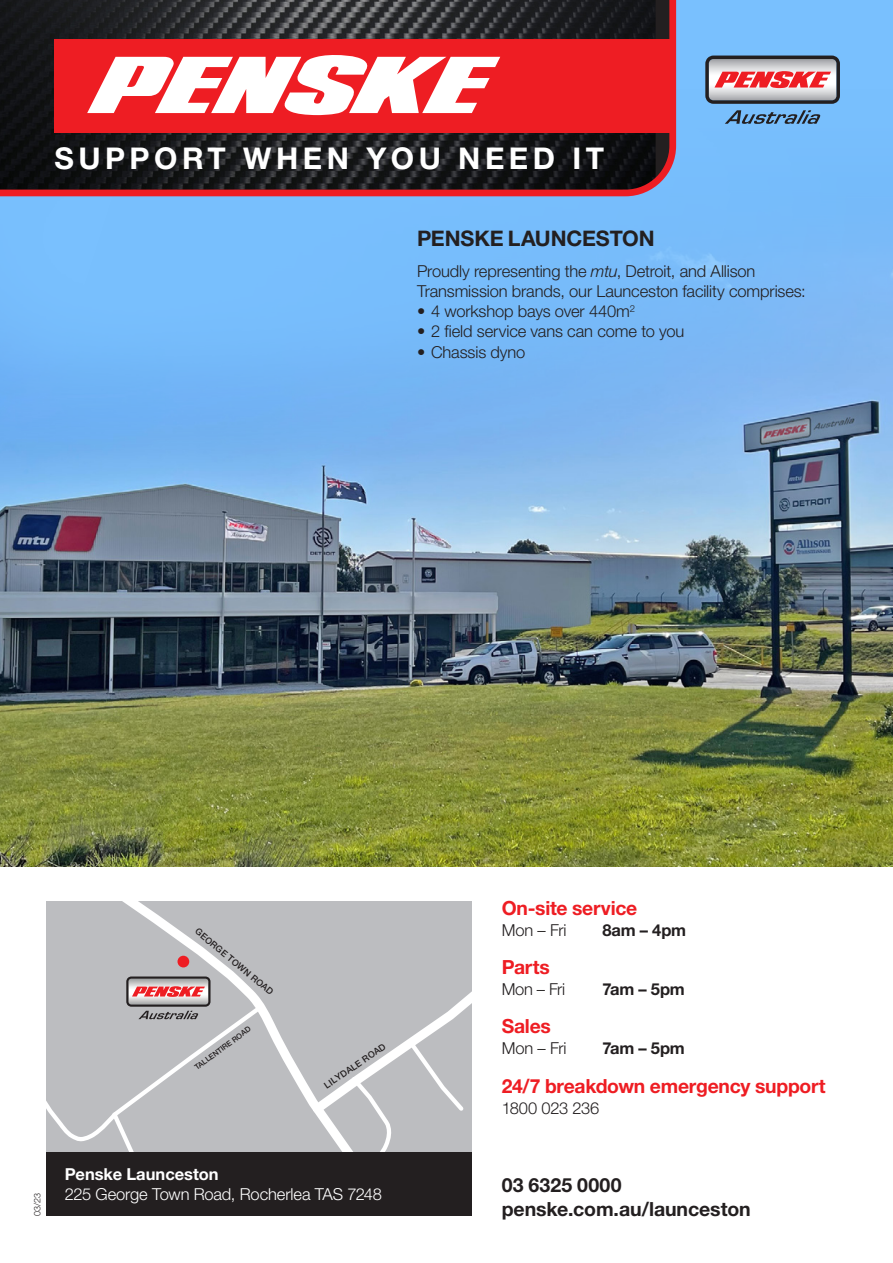
<style>
.page{position:relative;width:893px;height:1263px;background:#fff}
.page>*{position:absolute;margin:0;border:0;box-sizing:border-box;transform-origin:0 0}
.Main_heading{font:700 30px "Helvetica Neue LT Pro";letter-spacing:.15em;color:#fff}
.Bullets{font:700 21.45px "Helvetica Neue LT Pro";letter-spacing:-.005em;color:#231f20}
.Body{font:700 19.5px "Helvetica Neue LT Pro";letter-spacing:-.015em;color:#ee1d23}
.t1{font:700 19.5px/24px "Helvetica Neue LT Pro";letter-spacing:-.005em;color:#231f20}
.Body-2{font:300 16.5px/20.2px "Helvetica Neue LT Pro";letter-spacing:-.01em;color:#231f20}
.Body-3{font:300 16.5px/19.5px "Helvetica Neue LT Pro";letter-spacing:-.01em;color:#fff}
.Body-4{font:700 16.5px "Helvetica Neue LT Pro";letter-spacing:-.01em;color:#231f20}
.t2{font:500 9px "Helvetica Neue LT Pro";color:#231f20}
.Body-5{font:300 9px "Helvetica Neue LT Pro";color:#231f20}
.t3{font:500 7.5px "Helvetica Neue LT Pro";color:#231f20}
.s1{font-style:italic}
.s2{font-weight:700}
</style>
<div class="page">
<img style="left:0;top:455px;width:893px;height:411px">
<div style="left:0;top:17px;width:893px;height:438px;background:#79c0fe"></div>
<div style="left:47px;top:901px;width:408px;height:251px;background:#bcbdc0"></div>
<svg style="left:305px;top:954px;width:167px;height:198px;background:#c2c3c5"></svg>
<div style="left:177px;top:956px;width:12px;height:11px;background:#ee1d23;border-radius:50%"></div>
<svg style="left:47px;top:976px;width:220px;height:176px;background:#bebcbe"></svg>
<div style="left:47px;top:1152px;width:425px;height:64px;background:#231f20"></div>
<svg style="left:0;top:0;width:679px;height:197px;background:#312327"></svg>
<div style="left:54px;top:40px;width:618px;height:93px;background:#ee1d23"></div>
<svg style="left:87px;top:55px;width:413px;height:60px"></svg>
<svg style="left:705px;top:56px;width:135px;height:48px;background:#b78e92"></svg>
<svg style="left:725px;top:110px;width:96px;height:14px"></svg>
<p class="Main_heading" style="left:54px;top:140px;width:551px">SUPPORT WHEN YOU NEED IT</p>
<p class="Bullets" style="left:417px;top:225px;width:239px">PENSKE LAUNCESTON</p>
<p class="Body-2" style="left:417px;top:260px;width:390px">Proudly representing the <span class="s1">mtu</span>, Detroit, and Allison<br>Transmission brands, our Launceston facility comprises:</p>
<p class="Body-2" style="left:417px;top:301px;width:220px">• 4 workshop bays over 440m<sup>2</sup></p>
<p class="Body-2" style="left:417px;top:321px;width:269px">• 2 field service vans can come to you</p>
<p class="Body-2" style="left:417px;top:341px;width:110px">• Chassis dyno</p>
<p class="t2" style="left:200px;top:926px;width:100px;rotate:40deg">GEORGE TOWN ROAD</p>
<p class="t3" style="left:193px;top:1064px;width:69px;rotate:-36deg">TALLENTIRE ROAD</p>
<p class="t2" style="left:322px;top:1081px;width:74px;rotate:-34deg">LILYDALE ROAD</p>
<p class="Body-5" style="left:32px;top:1216px;width:25px;rotate:-90deg">03/23</p>
<p class="Body-3" style="left:65px;top:1164px;width:319px"><span class="s2">Penske Launceston<br></span>225 George Town Road, Rocherlea TAS 7248</p>
<p class="Body" style="left:502px;top:896px;width:137px">On-site service</p>
<p class="Body-2" style="left:502px;top:920px;width:66px">Mon – Fri</p>
<p class="Body-4" style="left:602px;top:920px;width:85px">8am – 4pm</p>
<p class="Body" style="left:502px;top:955px;width:49px">Parts</p>
<p class="Body-2" style="left:502px;top:979px;width:65px">Mon – Fri</p>
<p class="Body-4" style="left:602px;top:979px;width:84px">7am – 5pm</p>
<p class="Body" style="left:502px;top:1014px;width:51px">Sales</p>
<p class="Body-2" style="left:502px;top:1038px;width:66px">Mon – Fri</p>
<p class="Body-4" style="left:602px;top:1038px;width:84px">7am – 5pm</p>
<p class="Body" style="left:502px;top:1073px;width:325px">24/7 breakdown emergency support</p>
<p class="Body-2" style="left:502px;top:1097px;width:99px">1800 023 236</p>
<p class="t1" style="left:502px;top:1173px;width:250px">03 6325 0000 penske.com.au/launceston</p>
</div>
